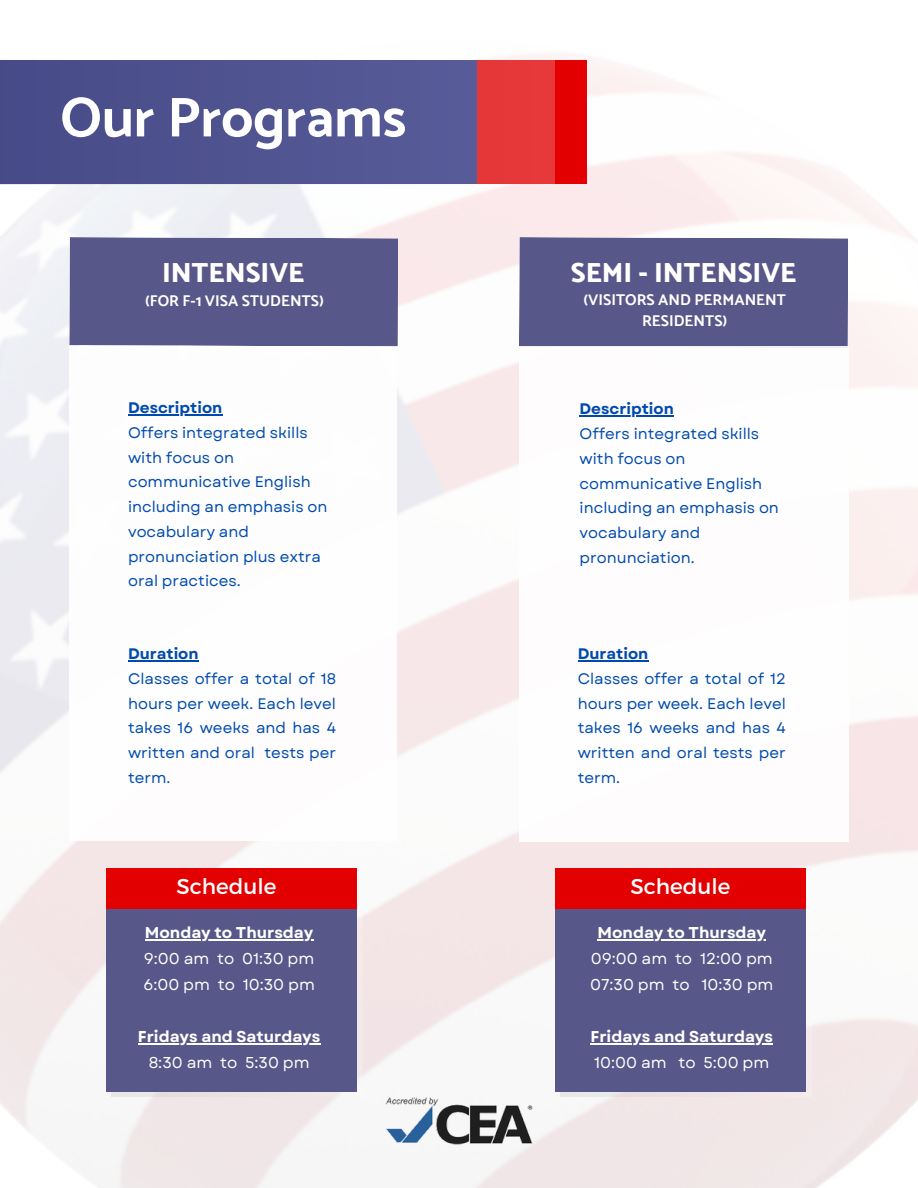
<style>
.page{position:relative;width:918px;height:1188px;background:#fff}
.page>*{position:absolute;margin:0;border:0;box-sizing:border-box;transform-origin:0 0}
.t1{font:800 58.5px "Catamaran";letter-spacing:.015em;color:#fefefe}
.t2{font:700 56.4px "Catamaran";color:#fefefe}
.t3{font:800 27.6px "Catamaran";color:#fff}
.t4{font:800 27.6px "Catamaran";color:#fefefe}
.t5{font:21.45px "Montserrat";color:#fff}
.t6{font:15.75px "Garet";color:#fff}
.t7{font:700 15.75px "Garet";color:#fff}
.t8{font:700 15.6px/21.3px "Catamaran";color:#fefefe;text-align:center}
.t9{font:15.3px/24.8px "Garet";color:#004aad;text-align:justify}
.t10{font:700 15.3px "Garet";color:#004aad}
</style>
<div class="page">
<img style="left:0;top:55px;width:918px;height:1133px">
<div style="left:519px;top:237px;width:329px;height:110px;background:#575789"></div>
<svg style="left:111px;top:872px;width:251px;height:224px;fill:#f4e9ea"></svg>
<div style="left:106px;top:868px;width:251px;height:224px;background:#575789"></div>
<div style="left:106px;top:868px;width:251px;height:40px;background:#e20001"></div>
<div style="left:69px;top:347px;width:328px;height:494px;background:#fff"></div>
<div style="left:478px;top:61px;width:109px;height:123px;background:#e20001"></div>
<svg style="left:0;top:61px;width:555px;height:123px;fill:#50528f"></svg>
<div style="left:519px;top:347px;width:329px;height:494px;background:#fff"></div>
<div style="left:69px;top:237px;width:329px;height:110px;background:#575789"></div>
<div style="left:561px;top:872px;width:251px;height:224px;background:linear-gradient(to bottom,#fdffff,#f4eaeb)"></div>
<div style="left:556px;top:868px;width:250px;height:224px;background:#575789"></div>
<div style="left:556px;top:868px;width:250px;height:40px;background:#e20001"></div>
<img style="left:386px;top:1096px;width:146px;height:50px">
<hr style="left:145px;top:939px;width:168px;height:2px;background:#fff">
<hr style="left:138px;top:1043px;width:182px;height:1px;background:#fff">
<hr style="left:128px;top:660px;width:71px;height:1px;background:#004aad">
<hr style="left:128px;top:414px;width:94px;height:1px;background:#004aad">
<hr style="left:580px;top:416px;width:94px;height:1px;background:#004aad">
<hr style="left:578px;top:660px;width:70px;height:1px;background:#004aad">
<hr style="left:597px;top:939px;width:169px;height:2px;background:#fff">
<hr style="left:590px;top:1043px;width:183px;height:1px;background:#fff">
<p class="t1" style="left:53px;top:81px;width:382px">Our Programs</p>
<p class="t2" style="left:60px;top:84px;width:348px">Our Programs</p>
<p class="t4" style="left:162px;top:256px;width:144px">INTENSIVE</p>
<p class="t3" style="left:571px;top:256px;width:227px">SEMI - INTENSIVE</p>
<p class="t8" style="left:145px;top:290px;width:180px">(FOR F-1 VISA STUDENTS)</p>
<p class="t8" style="left:584px;top:289px;width:204px">(VISITORS AND PERMANENT<br>RESIDENTS)</p>
<h4 class="t10" style="left:128px;top:397px;width:96px">Description</h4>
<p class="t9" style="left:128px;top:420px;width:201px;text-align:left">Offers integrated skills with focus on communicative English including an emphasis on vocabulary and pronunciation plus extra oral practices.</p>
<p class="t10" style="left:128px;top:643px;width:72px">Duration</p>
<h2 class="t9" style="left:128px;top:666px;width:210px">Classes offer a total of 18 hours per week. Each level takes 16 weeks and has 4 written and oral tests per term.</h2>
<p class="t5" style="left:176px;top:872px;width:101px">Schedule</p>
<h1 class="t7" style="left:145px;top:921px;width:170px">Monday to Thursday</h1>
<h2 class="t6" style="left:144px;top:947px;width:172px">9:00 am to 01:30 pm</h2>
<h4 class="t6" style="left:143px;top:973px;width:173px">6:00 pm to 10:30 pm</h4>
<p class="t7" style="left:138px;top:1025px;width:184px">Fridays and Saturdays</p>
<p class="t6" style="left:149px;top:1051px;width:162px">8:30 am to 5:30 pm</p>
<p class="t10" style="left:580px;top:398px;width:96px">Description</p>
<h3 class="t9" style="left:580px;top:422px;width:201px;text-align:left">Offers integrated skills with focus on communicative English including an emphasis on vocabulary and pronunciation.</h3>
<p class="t10" style="left:578px;top:643px;width:72px">Duration</p>
<p class="t9" style="left:578px;top:666px;width:210px">Classes offer a total of 12 hours per week. Each level takes 16 weeks and has 4 written and oral tests per term.</p>
<p class="t5" style="left:630px;top:873px;width:101px">Schedule</p>
<p class="t7" style="left:597px;top:921px;width:170px">Monday to Thursday</p>
<p class="t6" style="left:591px;top:947px;width:183px">09:00 am to 12:00 pm</p>
<p class="t6" style="left:590px;top:973px;width:185px">07:30 pm to 10:30 pm</p>
<p class="t7" style="left:590px;top:1025px;width:184px">Fridays and Saturdays</p>
<h3 class="t6" style="left:594px;top:1051px;width:177px">10:00 am to 5:00 pm</h3>
</div>
